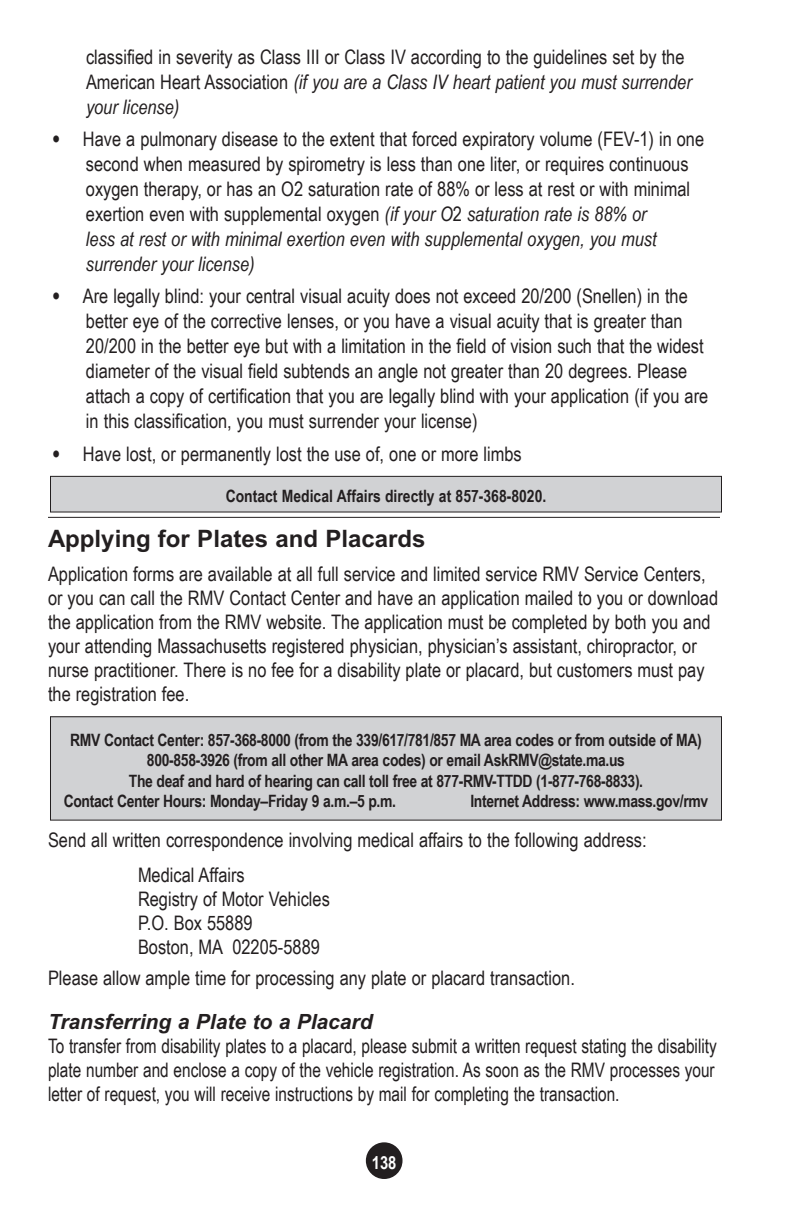
<style>
.page{position:relative;width:792px;height:1224px;background:#fff}
.page>*{position:absolute;margin:0;border:0;box-sizing:border-box;transform-origin:0 0}
.head_2_-_H3{font:700 24px "Arial";color:#231f20}
.head_3_-_H4{font:italic 700 21px "Arial";color:#231f20}
.bullet_list_-_P{font:20px/25px "Arial Narrow";color:#231f20}
.body_text_-_P{font:20px/24px "Arial Narrow";color:#231f20}
.body_text_-_P-2{font:20px/24px "Arial Narrow";color:#231f20;text-align:justify;scale:.94 1}
.address_phone_-_P{font:20px "Arial Narrow";color:#231f20}
.t1{font:700 18px "Arial Narrow";color:#fff}
.sidebar_-_P{font:700 17px/20.4px "Arial Narrow";letter-spacing:-.02em;color:#231f20;text-align:center}
.sidebar_-_P-2{font:700 17px "Arial Narrow";color:#231f20}
.s1{font-style:italic}
.s2{font-size:28px}
</style>
<div class="page">
<hr style="left:48px;top:517px;width:672px;height:1px;background:#231f20">
<div style="left:50px;top:476px;width:672px;height:36px;background:#d1d2d4"></div>
<div style="left:50px;top:476px;width:672px;height:37px;border:1px solid #231f20"></div>
<div style="left:50px;top:717px;width:672px;height:103px;background:#d1d2d4"></div>
<div style="left:50px;top:716px;width:672px;height:105px;border:1px solid #231f20"></div>
<div style="left:367px;top:1143px;width:35px;height:35px;background:#231f20;border-radius:50%"></div>
<div style="left:366px;top:1142px;width:37px;height:37px;border:2px solid #231f20;border-radius:50%"></div>
<p class="bullet_list_-_P" style="left:86px;top:44px;width:607px">classified in severity as Class III or Class IV according to the guidelines set by the<br>American Heart Association <span class="s1">(if you are a Class IV heart patient you must surrender your license)</span></p>
<p class="bullet_list_-_P" style="left:86px;top:126px;width:620px;text-indent:-34px"><span class="s2">•</span> Have a pulmonary disease to the extent that forced expiratory volume (FEV-1) in one second when measured by spirometry is less than one liter, or requires continuous oxygen therapy, or has an O2 saturation rate of 88% or less at rest or with minimal exertion even with supplemental oxygen <span class="s1">(if your O</span>2 <span class="s1">saturation rate is 88% or<br>less at rest or with minimal exertion even with supplemental oxygen, you must surrender your license)</span></p>
<p class="bullet_list_-_P" style="left:86px;top:283px;width:624px;text-indent:-34px"><span class="s2">•</span> Are legally blind: your central visual acuity does not exceed 20/200 (Snellen) in the better eye of the corrective lenses, or you have a visual acuity that is greater than 20/200 in the better eye but with a limitation in the field of vision such that the widest diameter of the visual field subtends an angle not greater than 20 degrees. Please attach a copy of certification that you are legally blind with your application (if you are in this classification, you must surrender your license)</p>
<p class="bullet_list_-_P" style="left:52px;top:440px;width:471px"><span class="s2">•</span> Have lost, or permanently lost the use of, one or more limbs</p>
<p class="sidebar_-_P-2" style="left:226px;top:483px;width:322px">Contact Medical Affairs directly at 857-368-8020.</p>
<h3 class="head_2_-_H3" style="left:48px;top:522px;width:379px">Applying for Plates and Placards</h3>
<p class="body_text_-_P" style="left:48px;top:562px;width:672px">Application forms are available at all full service and limited service RMV Service Centers, or you can call the RMV Contact Center and have an application mailed to you or download the application from the RMV website. The application must be completed by both you and your attending Mas sa chu setts registered phy si cian, physician’s assistant, chi ro prac tor, or nurse practitioner. There is no fee for a dis ability plate or placard, but customers must pay the registration fee.</p>
<p class="sidebar_-_P" style="left:70px;top:729px;width:633px">RMV Contact Center: 857-368-8000 (from the 339/617/781/857 MA area codes or from outside of MA)<br>800-858-3926 (from all other MA area codes) or email AskRMV@state.ma.us</p>
<p class="sidebar_-_P" style="left:129px;top:770px;width:516px">The deaf and hard of hearing can call toll free at 877-RMV-TTDD (1-877-768-8833).</p>
<p class="sidebar_-_P" style="left:64px;top:790px;width:334px">Contact Center Hours: Monday–Friday 9 a.m.–5 p.m.</p>
<p class="sidebar_-_P" style="left:470px;top:790px;width:240px">Internet Address: www.mass.gov/rmv</p>
<p class="body_text_-_P" style="left:48px;top:828px;width:600px">Send all written correspondence involving medical affairs to the following address:</p>
<p class="address_phone_-_P" style="left:138px;top:861px;width:108px">Medical Affairs</p>
<p class="address_phone_-_P" style="left:138px;top:885px;width:193px">Registry of Motor Vehicles</p>
<p class="address_phone_-_P" style="left:138px;top:909px;width:116px">P.O. Box 55889</p>
<p class="address_phone_-_P" style="left:138px;top:933px;width:183px">Boston, MA 02205-5889</p>
<p class="body_text_-_P" style="left:48px;top:966px;width:528px">Please allow ample time for processing any plate or placard transaction.</p>
<h4 class="head_3_-_H4" style="left:48px;top:1008px;width:326px">Transferring a Plate to a Placard</h4>
<p class="body_text_-_P-2" style="left:48px;top:1033px;width:713px">To transfer from dis ability plates to a placard, please sub mit a written request stating the dis ability plate number and enclose a copy of the vehicle reg is tra tion. As soon as the RMV processes your letter of request, you will receive in struc tions by mail for completing the trans ac tion.</p>
<p class="t1" style="left:372px;top:1149px;width:26px">138</p>
</div>
